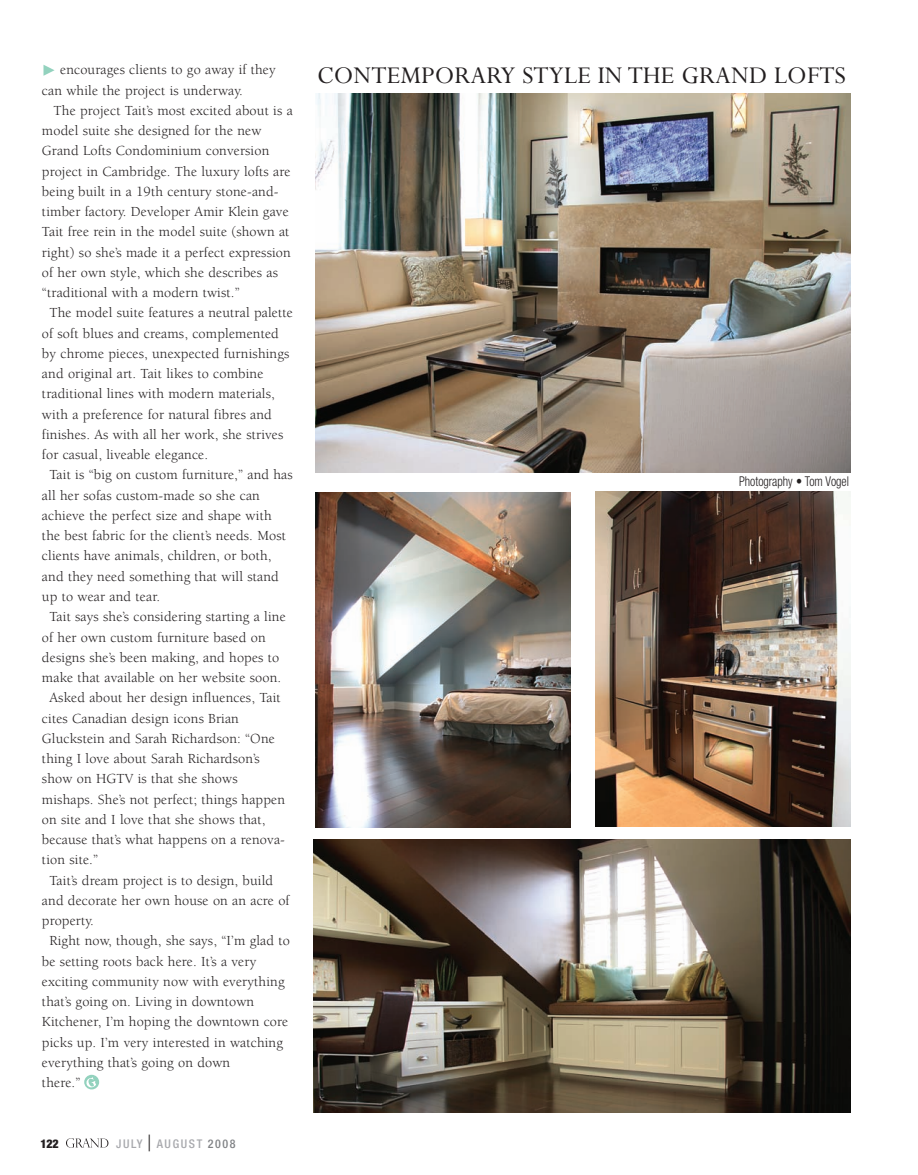
<style>
.page{position:relative;width:918px;height:1175px;background:#fff}
.page>*{position:absolute;margin:0;border:0;box-sizing:border-box;transform-origin:0 0}
.t1{font:27px "Perpetua";color:#231f20}
.t2{font:14.25px/20.2px "Berkeley";letter-spacing:.01em;color:#231f20}
.t3{font:300 condensed 13.5px "Helvetica Neue";color:#231f20;scale:.9 1}
.t4{font:500 condensed 12px "Helvetica Neue";letter-spacing:.135em;color:#a8a9ad}
.t5{font:900 condensed 12px "Helvetica Neue";color:#231f20}
.s1{font-size:22.5px;color:#231f20}
.s2{color:#808285}
</style>
<div class="page">
<img style="left:316px;top:94px;width:534px;height:378px">
<svg style="left:66px;top:1138px;width:42px;height:9px"></svg>
<svg style="left:84px;top:1074px;width:15px;height:15px"></svg>
<svg style="left:86px;top:1077px;width:10px;height:10px"></svg>
<svg style="left:43px;top:65px;width:12px;height:11px"></svg>
<img style="left:595px;top:491px;width:256px;height:336px">
<img style="left:313px;top:839px;width:537px;height:273px">
<img style="left:316px;top:492px;width:255px;height:335px">
<p class="t2" style="left:42px;top:61px;width:235px;text-indent:18px">encourages clients to go away if they can while the project is underway.</p>
<p class="t2" style="left:54px;top:101px;width:241px">The project Tait’s most excited about is a</p>
<p class="t2" style="left:42px;top:122px;width:221px">model suite she designed for the new</p>
<p class="t2" style="left:42px;top:142px;width:229px">Grand Lofts Condominium conversion</p>
<p class="t2" style="left:42px;top:162px;width:250px">project in Cambridge. The luxury lofts are</p>
<p class="t2" style="left:42px;top:182px;width:238px">being built in a 19th century stone-and-</p>
<p class="t2" style="left:42px;top:203px;width:248px">timber factory. Developer Amir Klein gave</p>
<p class="t2" style="left:42px;top:223px;width:249px">Tait free rein in the model suite (shown at</p>
<p class="t2" style="left:42px;top:243px;width:250px">right) so she’s made it a perfect expression</p>
<p class="t2" style="left:42px;top:263px;width:237px">of her own style, which she describes as</p>
<p class="t2" style="left:42px;top:284px;width:199px">“traditional with a modern twist.”</p>
<p class="t2" style="left:49px;top:304px;width:245px">The model suite features a neutral palette</p>
<p class="t2" style="left:42px;top:324px;width:238px">of soft blues and creams, complemented</p>
<p class="t2" style="left:42px;top:344px;width:249px">by chrome pieces, unexpected furnishings</p>
<p class="t2" style="left:42px;top:365px;width:223px">and original art. Tait likes to combine</p>
<p class="t2" style="left:42px;top:385px;width:234px">traditional lines with modern materials,</p>
<p class="t2" style="left:42px;top:405px;width:231px">with a preference for natural fibres and</p>
<p class="t2" style="left:42px;top:425px;width:243px">finishes. As with all her work, she strives</p>
<p class="t2" style="left:42px;top:446px;width:168px">for casual, liveable elegance.</p>
<p class="t2" style="left:49px;top:466px;width:245px">Tait is “big on custom furniture,” and has</p>
<p class="t2" style="left:42px;top:486px;width:219px">all her sofas custom-made so she can</p>
<p class="t2" style="left:42px;top:506px;width:231px">achieve the perfect size and shape with</p>
<p class="t2" style="left:42px;top:527px;width:246px">the best fabric for the client’s needs. Most</p>
<p class="t2" style="left:42px;top:547px;width:231px">clients have animals, children, or both,</p>
<p class="t2" style="left:42px;top:567px;width:238px">and they need something that will stand</p>
<p class="t2" style="left:42px;top:587px;width:120px">up to wear and tear.</p>
<p class="t2" style="left:49px;top:608px;width:238px">Tait says she’s considering starting a line</p>
<p class="t2" style="left:42px;top:628px;width:225px">of her own custom furniture based on</p>
<p class="t2" style="left:42px;top:648px;width:239px">designs she’s been making, and hopes to</p>
<p class="t2" style="left:42px;top:668px;width:241px">make that available on her website soon.</p>
<p class="t2" style="left:49px;top:689px;width:233px">Asked about her design influences, Tait</p>
<p class="t2" style="left:42px;top:709px;width:198px">cites Canadian design icons Brian</p>
<p class="t2" style="left:42px;top:729px;width:234px">Gluckstein and Sarah Richardson: “One</p>
<p class="t2" style="left:42px;top:749px;width:219px">thing I love about Sarah Richardson’s</p>
<p class="t2" style="left:42px;top:770px;width:197px">show on HGTV is that she shows</p>
<p class="t2" style="left:42px;top:790px;width:245px">mishaps. She’s not perfect; things happen</p>
<p class="t2" style="left:42px;top:810px;width:225px">on site and I love that she shows that,</p>
<p class="t2" style="left:42px;top:830px;width:244px">because that’s what happens on a renova-</p>
<p class="t2" style="left:42px;top:851px;width:58px">tion site.”</p>
<p class="t2" style="left:49px;top:871px;width:225px">Tait’s dream project is to design, build</p>
<p class="t2" style="left:42px;top:891px;width:249px">and decorate her own house on an acre of</p>
<p class="t2" style="left:42px;top:911px;width:53px">property.</p>
<p class="t2" style="left:49px;top:932px;width:242px">Right now, though, she says, “I’m glad to</p>
<p class="t2" style="left:42px;top:952px;width:216px">be setting roots back here. It’s a very</p>
<p class="t2" style="left:42px;top:972px;width:244px">exciting community now with everything</p>
<p class="t2" style="left:42px;top:992px;width:214px">that’s going on. Living in downtown</p>
<p class="t2" style="left:42px;top:1013px;width:248px">Kitchener, I’m hoping the downtown core</p>
<p class="t2" style="left:42px;top:1033px;width:243px">picks up. I’m very interested in watching</p>
<p class="t2" style="left:42px;top:1053px;width:190px">everything that’s going on down</p>
<p class="t2" style="left:42px;top:1073px;width:40px">there.”</p>
<p class="t5" style="left:40px;top:1139px;width:20px">122</p>
<p class="t4" style="left:116px;top:1139px;width:121px">JULY <span class="s1">|</span> AUGUST <span class="s2">2008</span></p>
<h1 class="t1" style="left:317px;top:65px;width:530px">CONTEMPORARY STYLE IN THE GRAND LOFTS</h1>
<p class="t3" style="left:739px;top:476px;width:124px">Photography • Tom Vogel</p>
</div>
